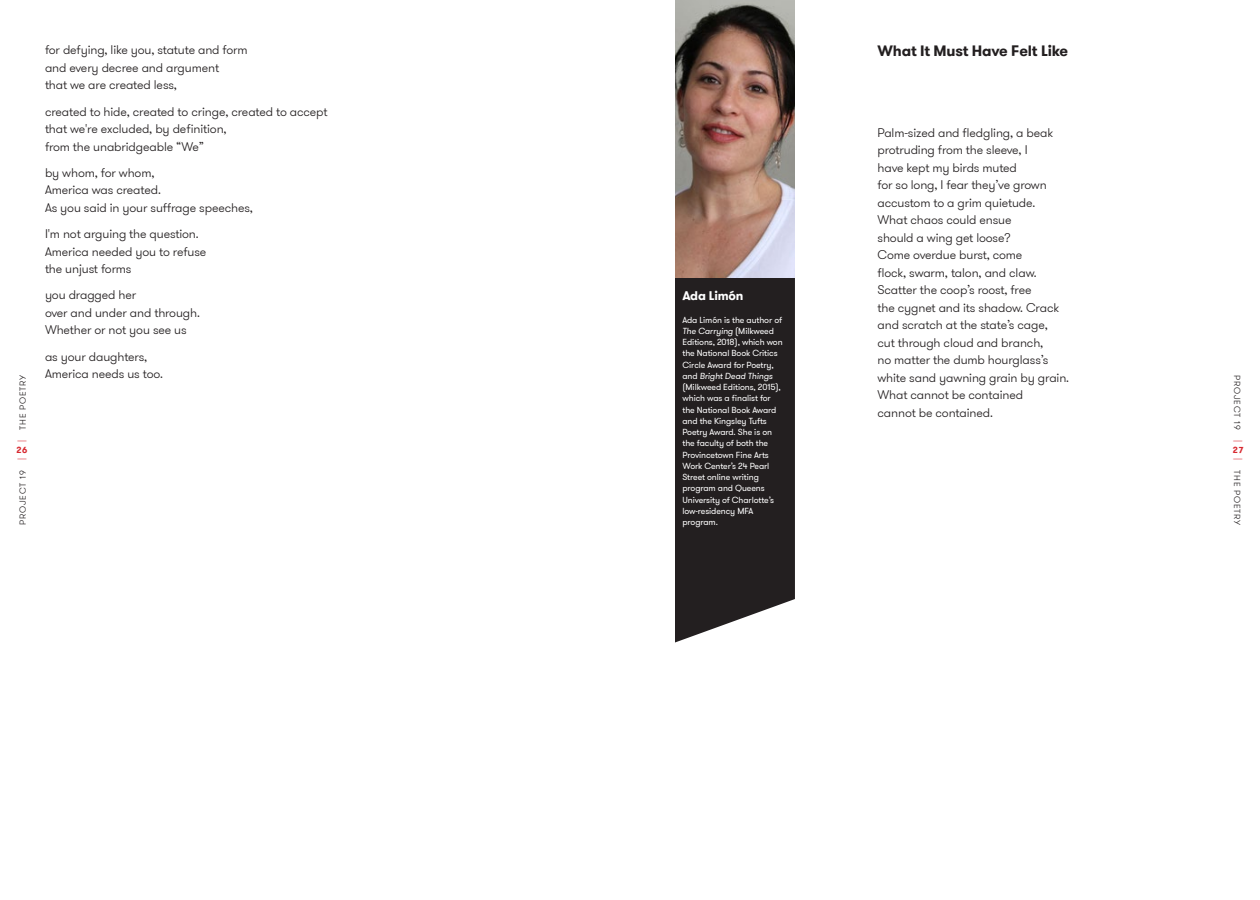
<style>
.page{position:relative;width:1260px;height:900px;background:#fff}
.page>*{position:absolute;margin:0;border:0;box-sizing:border-box;transform-origin:0 0}
.t1{font:700 15px "GT Walsheim Pro";letter-spacing:-.01em;color:#231f20}
.t2{font:300 12.5px/17.5px "GT Walsheim Pro";letter-spacing:-.01em;color:#231f20}
.t3{font:700 12.5px "GT Walsheim Pro";letter-spacing:-.01em;color:#fff}
.t4{font:8.75px/11.2px "GT Walsheim Pro";letter-spacing:-.01em;color:#fff}
.t5{font:300 8.75px "GT Walsheim Pro";letter-spacing:.09em;color:#231f20}
.t6{font:700 8.75px "GT Walsheim Pro";color:#d7282f}
.s1{font-style:italic}
.s2{color:#d7282f}
</style>
<div class="page">
<div style="left:675px;top:278px;width:120px;height:364px;background:#231f20"></div>
<img style="left:675px;top:0;width:120px;height:278px">
<p class="t1" style="left:878px;top:41px;width:192px">What It Must Have Felt Like</p>
<p class="t2" style="left:45px;top:42px;width:204px">for defying, like you, statute and form and every decree and argument<br>that we are created less,</p>
<p class="t2" style="left:45px;top:103px;width:284px">created to hide, created to cringe, created to accept that we're excluded, by definition,<br>from the unabridgeable “We”</p>
<p class="t2" style="left:45px;top:164px;width:209px">by whom, for whom,<br>America was created.<br>As you said in your suffrage speeches,</p>
<p class="t2" style="left:45px;top:225px;width:163px">I'm not arguing the question.<br>America needed you to refuse the unjust forms</p>
<p class="t2" style="left:45px;top:287px;width:156px">you dragged her<br>over and under and through.<br>Whether or not you see us</p>
<p class="t2" style="left:45px;top:348px;width:119px">as your daughters,<br>America needs us too.</p>
<p class="t2" style="left:878px;top:124px;width:193px">Palm-sized and fledgling, a beak protruding from the sleeve, I<br>have kept my birds muted<br>for so long, I fear they’ve grown accustom to a grim quietude.<br>What chaos could ensue<br>should a wing get loose?<br>Come overdue burst, come<br>flock, swarm, talon, and claw.<br>Scatter the coop’s roost, free<br>the cygnet and its shadow. Crack and scratch at the state’s cage,<br>cut through cloud and branch,<br>no matter the dumb hourglass’s white sand yawning grain by grain.<br>What cannot be contained<br>cannot be contained.</p>
<p class="t3" style="left:682px;top:288px;width:63px">Ada Limón</p>
<p class="t4" style="left:682px;top:314px;width:102px">Ada Limón is the author of<br><span class="s1">The Carrying</span> (Milkweed<br>Editions, 2018), which won the National Book Critics<br>Circle Award for Poetry, and <span class="s1">Bright Dead Things </span>(Milkweed Editions, 2015), which was a finalist for the National Book Award and the Kingsley Tufts<br>Poetry Award. She is on the faculty of both the<br>Provincetown Fine Arts<br>Work Center’s 24 Pearl<br>Street online writing program and Queens<br>University of Charlotte’s low-residency MFA program.</p>
<p class="t5" style="left:17px;top:442px;width:68px;rotate:-90deg"><span class="s2">|</span> THE POETRY</p>
<p class="t5" style="left:1243px;top:375px;width:68px;rotate:90deg">PROJECT 19 <span class="s2">|</span></p>
<p class="t5" style="left:1243px;top:458px;width:68px;rotate:90deg"><span class="s2">|</span> THE POETRY</p>
<p class="t6" style="left:16px;top:445px;width:13px">26</p>
<p class="t6" style="left:1233px;top:445px;width:12px">27</p>
<p class="t5" style="left:17px;top:525px;width:68px;rotate:-90deg">PROJECT 19 <span class="s2">|</span></p>
</div>
